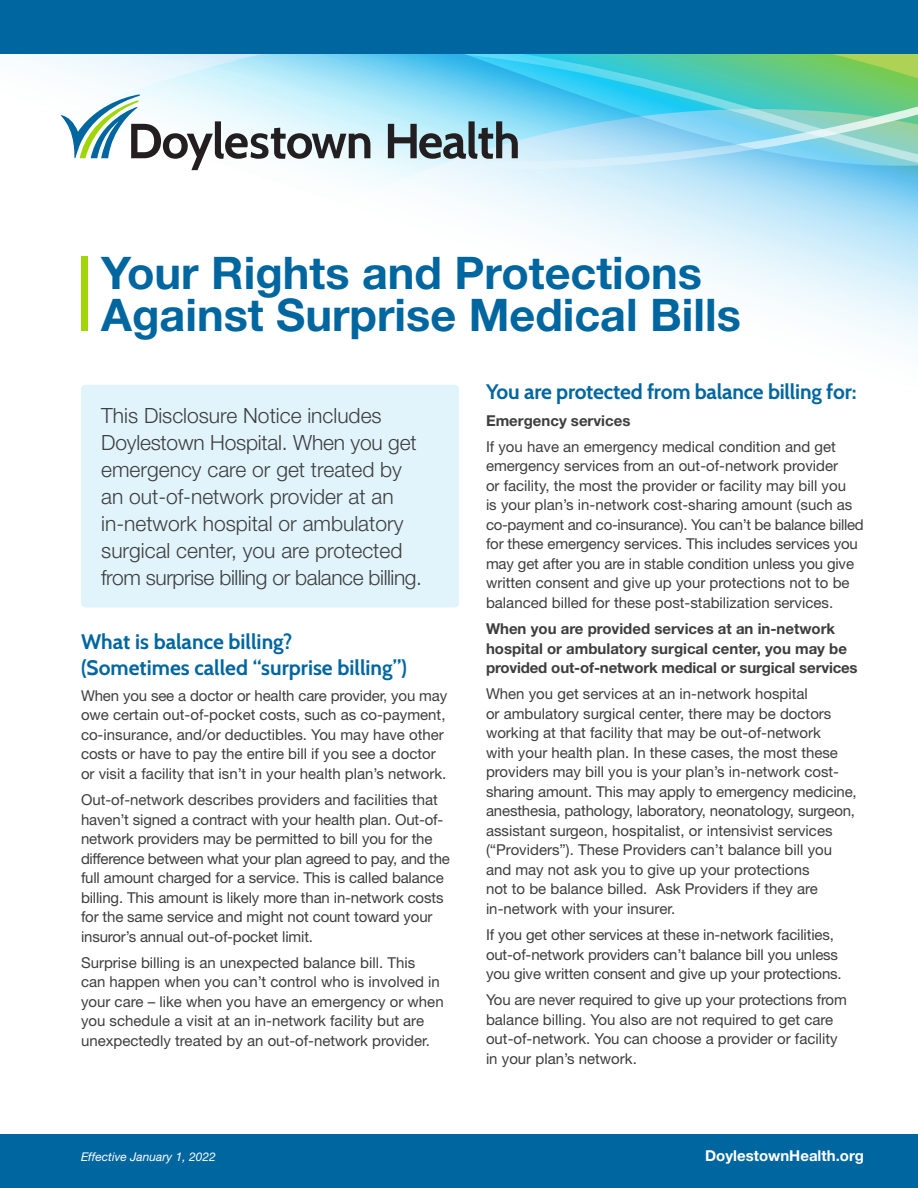
<style>
.page{position:relative;width:918px;height:1188px;background:#fff}
.page>*{position:absolute;margin:0;border:0;box-sizing:border-box;transform-origin:0 0}
.t1{font:700 45px/42px "Helvetica Neue LT Std";color:#0066a0}
.t2{font:300 21px/27px "Helvetica Neue LT Std";color:#3e3e3f}
.t3{font:700 21px/25.5px "Cabin";color:#0066a0}
.t4{font:15px/19.5px "Helvetica Neue LT Std";color:#3e3e3f}
.t5{font:700 15px/19.5px "Helvetica Neue LT Std";color:#3e3e3f}
.t6{font:700 15px "Helvetica Neue LT Std";color:#fff}
.t7{font:italic 12px "Helvetica Neue LT Std";color:#fff}
</style>
<div class="page">
<svg style="left:87px;top:225px;width:831px;height:119px"></svg>
<svg style="left:23px;top:54px;width:895px;height:171px"></svg>
<div style="left:0;top:0;width:918px;height:54px;background:#0066a0"></div>
<div style="left:0;top:1134px;width:918px;height:54px;background:#0066a0"></div>
<div style="left:81px;top:385px;width:378px;height:223px;background:#e1f4fc;border-radius:4px"></div>
<div style="left:81px;top:256px;width:6px;height:75px;background:#a2d40a"></div>
<svg style="left:388px;top:121px;width:130px;height:38px;background:#7d959c"></svg>
<svg style="left:61px;top:94px;width:309px;height:76px"></svg>
<p class="t1" style="left:101px;top:251px;width:641px">Your Rights and Protections<br>Against Surprise Medical Bills</p>
<p class="t2" style="left:101px;top:401px;width:322px">This Disclosure Notice includes Doylestown Hospital. When you get emergency care or get treated by an out-of-network provider at an in-network hospital or ambulatory surgical center, you are protected from surprise billing or balance billing.</p>
<p class="t3" style="left:81px;top:629px;width:328px">What is balance billing?<br>(Sometimes called “surprise billing”)</p>
<p class="t4" style="left:81px;top:686px;width:368px">When you see a doctor or health care provider, you may owe certain out-of-pocket costs, such as co-payment, co-insurance, and/or deductibles. You may have other costs or have to pay the entire bill if you see a doctor or visit a facility that isn’t in your health plan’s network.</p>
<p class="t4" style="left:81px;top:790px;width:370px">Out-of-network describes providers and facilities that haven’t signed a contract with your health plan. Out-of&shy;network providers may be permitted to bill you for the difference between what your plan agreed to pay, and the full amount charged for a service. This is called balance billing. This amount is likely more than in-network costs for the same service and might not count toward your insuror’s annual out-of-pocket limit.</p>
<p class="t4" style="left:81px;top:953px;width:364px">Surprise billing is an unexpected balance bill. This<br>can happen when you can’t control who is involved in your care – like when you have an emergency or when you schedule a visit at an in-network facility but are unexpectedly treated by an out-of-network provider.</p>
<p class="t3" style="left:486px;top:379px;width:372px">You are protected from balance billing for:</p>
<p class="t5" style="left:486px;top:410px;width:146px">Emergency services</p>
<p class="t4" style="left:486px;top:437px;width:379px">If you have an emergency medical condition and get emergency services from an out-of-network provider<br>or facility, the most the provider or facility may bill you<br>is your plan’s in-network cost-sharing amount (such as co-payment and co-insurance). You can’t be balance billed for these emergency services. This includes services you may get after you are in stable condition unless you give written consent and give up your protections not to be balanced billed for these post-stabilization services.</p>
<p class="t5" style="left:486px;top:619px;width:373px">When you are provided services at an in-network hospital or ambulatory surgical center, you may be provided out-of-network medical or surgical services</p>
<p class="t4" style="left:486px;top:684px;width:372px">When you get services at an in-network hospital<br>or ambulatory surgical center, there may be doctors working at that facility that may be out-of-network<br>with your health plan. In these cases, the most these providers may bill you is your plan’s in-network cost&shy;sharing amount. This may apply to emergency medicine, anesthesia, pathology, laboratory, neonatology, surgeon, assistant surgeon, hospitalist, or intensivist services (“Providers”). These Providers can’t balance bill you and may not ask you to give up your protections<br>not to be balance billed. Ask Providers if they are in-network with your insurer.</p>
<p class="t4" style="left:486px;top:925px;width:357px">If you get other services at these in-network facilities, out-of-network providers can’t balance bill you unless you give written consent and give up your protections.</p>
<p class="t4" style="left:486px;top:990px;width:362px">You are never required to give up your protections from balance billing. You also are not required to get care out-of-network. You can choose a provider or facility in your plan’s network.</p>
<p class="t7" style="left:81px;top:1150px;width:136px">Effective January 1, 2022</p>
<p class="t6" style="left:705px;top:1146px;width:160px">DoylestownHealth.org</p>
</div>
